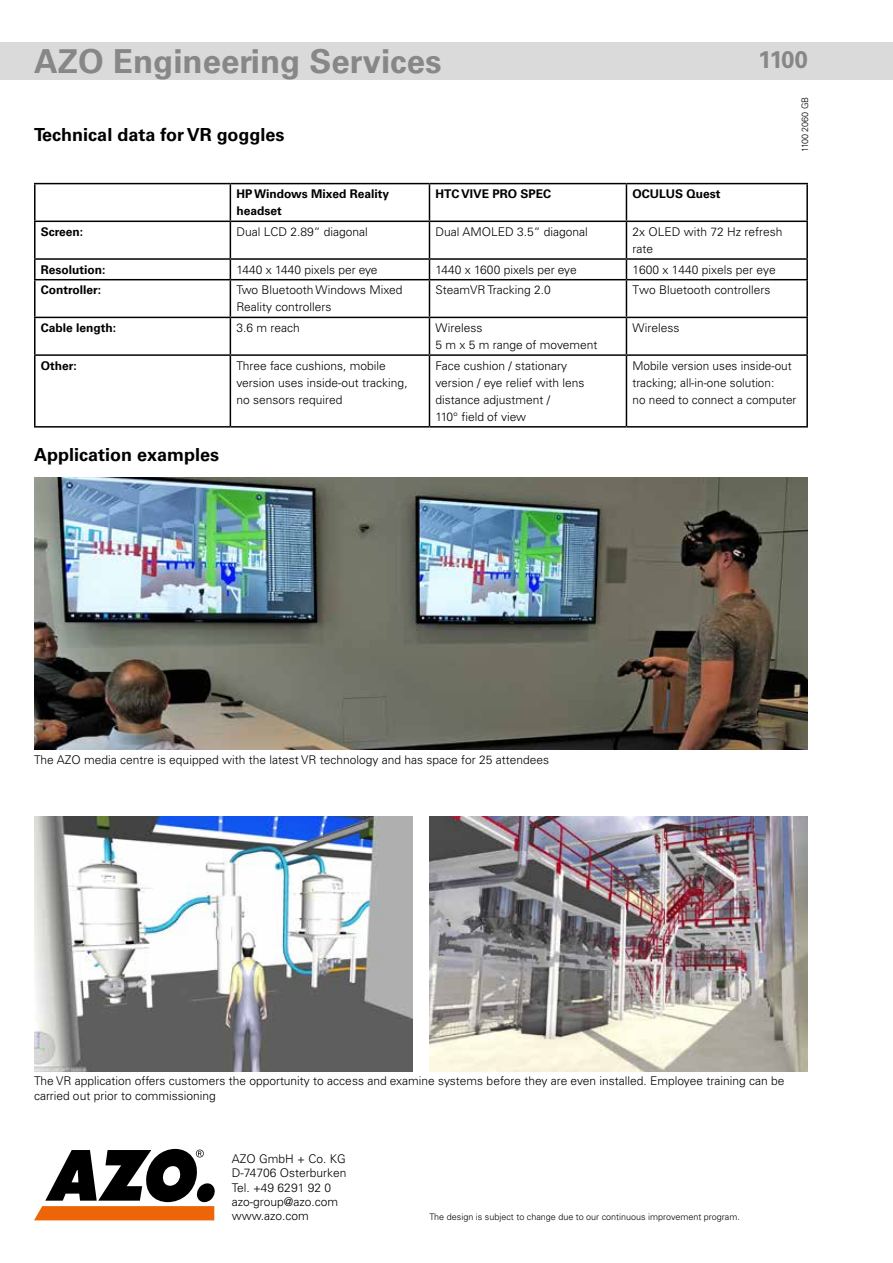
<style>
.page{position:relative;width:893px;height:1263px;background:#fff}
.page>*{position:absolute;margin:0;border:0;box-sizing:border-box;transform-origin:0 0}
.t1{font:700 33px "Univers LT Pro 65";color:#878787}
.t2{font:700 24px "Univers LT Pro 65";color:#878787}
.t3{font:700 18px "Univers LT Pro 65";color:#000}
.t4{font:300 12px/17px "Univers LT Pro 45";color:#000}
.t5{font:700 12px/17px "Univers LT Pro 65";color:#000}
.t6{font:300 9px "Univers LT Pro 45";color:#000}
</style>
<div class="page">
<div style="left:0;top:43px;width:893px;height:37px;background:#dadada"></div>
<svg style="left:34px;top:1149px;width:181px;height:71px"></svg>
<img style="left:34px;top:816px;width:378px;height:255px">
<img style="left:429px;top:816px;width:379px;height:256px">
<img style="left:34px;top:477px;width:774px;height:272px">
<hr style="left:34px;top:183px;width:196px;height:1px;background:#000">
<hr style="left:34px;top:184px;width:2px;height:37px;background:#000">
<hr style="left:230px;top:183px;width:199px;height:1px;background:#000">
<hr style="left:230px;top:184px;width:1px;height:37px;background:#000">
<hr style="left:429px;top:183px;width:197px;height:1px;background:#000">
<hr style="left:429px;top:184px;width:1px;height:37px;background:#000">
<hr style="left:626px;top:183px;width:182px;height:1px;background:#000">
<hr style="left:626px;top:184px;width:1px;height:37px;background:#000">
<hr style="left:806px;top:184px;width:2px;height:37px;background:#000">
<hr style="left:34px;top:221px;width:196px;height:1px;background:#000">
<hr style="left:34px;top:222px;width:2px;height:36px;background:#000">
<hr style="left:230px;top:221px;width:199px;height:1px;background:#000">
<hr style="left:230px;top:222px;width:1px;height:36px;background:#000">
<hr style="left:429px;top:221px;width:197px;height:1px;background:#000">
<hr style="left:429px;top:222px;width:1px;height:36px;background:#000">
<hr style="left:626px;top:221px;width:182px;height:1px;background:#000">
<hr style="left:626px;top:222px;width:1px;height:36px;background:#000">
<hr style="left:806px;top:222px;width:2px;height:36px;background:#000">
<hr style="left:34px;top:258px;width:196px;height:2px;background:#000">
<svg style="left:34px;top:260px;width:2px;height:19px"></svg>
<hr style="left:230px;top:258px;width:199px;height:2px;background:#000">
<svg style="left:230px;top:260px;width:1px;height:19px"></svg>
<hr style="left:429px;top:258px;width:197px;height:2px;background:#000">
<svg style="left:429px;top:260px;width:1px;height:19px"></svg>
<hr style="left:626px;top:258px;width:182px;height:2px;background:#000">
<svg style="left:626px;top:260px;width:1px;height:19px"></svg>
<svg style="left:806px;top:260px;width:2px;height:19px"></svg>
<hr style="left:34px;top:279px;width:196px;height:1px;background:#000">
<hr style="left:34px;top:280px;width:2px;height:37px;background:#000">
<hr style="left:230px;top:279px;width:199px;height:1px;background:#000">
<hr style="left:230px;top:280px;width:1px;height:37px;background:#000">
<hr style="left:429px;top:279px;width:197px;height:1px;background:#000">
<hr style="left:429px;top:280px;width:1px;height:37px;background:#000">
<hr style="left:626px;top:279px;width:182px;height:1px;background:#000">
<hr style="left:626px;top:280px;width:1px;height:37px;background:#000">
<hr style="left:806px;top:280px;width:2px;height:37px;background:#000">
<hr style="left:34px;top:317px;width:196px;height:1px;background:#000">
<hr style="left:34px;top:318px;width:2px;height:36px;background:#000">
<hr style="left:230px;top:317px;width:199px;height:1px;background:#000">
<hr style="left:230px;top:318px;width:1px;height:36px;background:#000">
<hr style="left:429px;top:317px;width:197px;height:1px;background:#000">
<hr style="left:429px;top:318px;width:1px;height:36px;background:#000">
<hr style="left:626px;top:317px;width:182px;height:1px;background:#000">
<hr style="left:626px;top:318px;width:1px;height:36px;background:#000">
<hr style="left:806px;top:318px;width:2px;height:36px;background:#000">
<hr style="left:34px;top:354px;width:196px;height:2px;background:#000">
<hr style="left:34px;top:356px;width:2px;height:70px;background:#000">
<hr style="left:230px;top:354px;width:199px;height:2px;background:#000">
<hr style="left:230px;top:356px;width:1px;height:70px;background:#000">
<hr style="left:429px;top:354px;width:197px;height:2px;background:#000">
<hr style="left:429px;top:356px;width:1px;height:70px;background:#000">
<hr style="left:626px;top:354px;width:182px;height:2px;background:#000">
<hr style="left:626px;top:356px;width:1px;height:70px;background:#000">
<hr style="left:806px;top:356px;width:2px;height:70px;background:#000">
<hr style="left:34px;top:426px;width:196px;height:2px;background:#000">
<hr style="left:230px;top:426px;width:199px;height:2px;background:#000">
<hr style="left:429px;top:426px;width:197px;height:2px;background:#000">
<hr style="left:626px;top:426px;width:182px;height:2px;background:#000">
<h1 class="t1" style="left:34px;top:42px;width:409px">AZO Engineering Services</h1>
<h3 class="t3" style="left:34px;top:124px;width:252px">Technical data for VR goggles</h3>
<p class="t5" style="left:236px;top:186px;width:154px">HP Windows Mixed Reality headset</p>
<p class="t5" style="left:435px;top:186px;width:117px">HTC VIVE PRO SPEC</p>
<p class="t5" style="left:632px;top:186px;width:90px">OCULUS Quest</p>
<h2 class="t2" style="left:758px;top:45px;width:51px">1100</h2>
<p class="t6" style="left:799px;top:152px;width:57px;rotate:-90deg">1100 2060 GB</p>
<p class="t5" style="left:41px;top:223px;width:44px">Screen:</p>
<p class="t4" style="left:236px;top:223px;width:133px">Dual LCD 2.89“ diagonal</p>
<p class="t4" style="left:435px;top:223px;width:154px">Dual AMOLED 3.5“ diagonal</p>
<p class="t4" style="left:632px;top:223px;width:152px">2x OLED with 72 Hz refresh rate</p>
<p class="t5" style="left:41px;top:261px;width:66px">Resolution:</p>
<p class="t4" style="left:236px;top:261px;width:143px">1440 x 1440 pixels per eye</p>
<p class="t4" style="left:435px;top:261px;width:143px">1440 x 1600 pixels per eye</p>
<p class="t4" style="left:632px;top:261px;width:145px">1600 x 1440 pixels per eye</p>
<p class="t5" style="left:41px;top:282px;width:62px">Controller:</p>
<p class="t4" style="left:236px;top:282px;width:168px">Two Bluetooth Windows Mixed<br>Reality controllers</p>
<p class="t4" style="left:435px;top:282px;width:117px">SteamVR Tracking 2.0</p>
<p class="t4" style="left:632px;top:282px;width:140px">Two Bluetooth controllers</p>
<p class="t5" style="left:41px;top:319px;width:77px">Cable length:</p>
<p class="t4" style="left:236px;top:319px;width:65px">3.6 m reach</p>
<p class="t4" style="left:435px;top:319px;width:164px">Wireless<br>5 m x 5 m range of movement</p>
<p class="t4" style="left:632px;top:319px;width:48px">Wireless</p>
<p class="t5" style="left:41px;top:357px;width:38px">Other:</p>
<p class="t4" style="left:236px;top:357px;width:173px">Three face cushions, mobile version uses inside-out tracking, no sensors required</p>
<p class="t4" style="left:435px;top:357px;width:151px">Face cushion / stationary version / eye relief with lens distance adjustment /<br>110° field of view</p>
<p class="t4" style="left:632px;top:357px;width:166px">Mobile version uses inside-out tracking; all-in-one solution:<br>no need to connect a computer</p>
<h3 class="t3" style="left:34px;top:443px;width:187px">Application examples</h3>
<p class="t4" style="left:34px;top:751px;width:516px">The AZO media centre is equipped with the latest VR technology and has space for 25 attendees</p>
<p class="t4" style="left:34px;top:1074px;width:752px;line-height:14.4px">The VR application offers customers the opportunity to access and examine systems before they are even installed. Employee training can be carried out prior to commissioning</p>
<p class="t4" style="left:232px;top:1151px;width:116px;line-height:14.4px">AZO GmbH + Co. KG<br>D-74706 Osterburken<br>Tel. +49 6291 92 0 azo-group@azo.com www.azo.com</p>
<p class="t6" style="left:429px;top:1212px;width:312px">The design is subject to change due to our continuous improvement program.</p>
</div>
